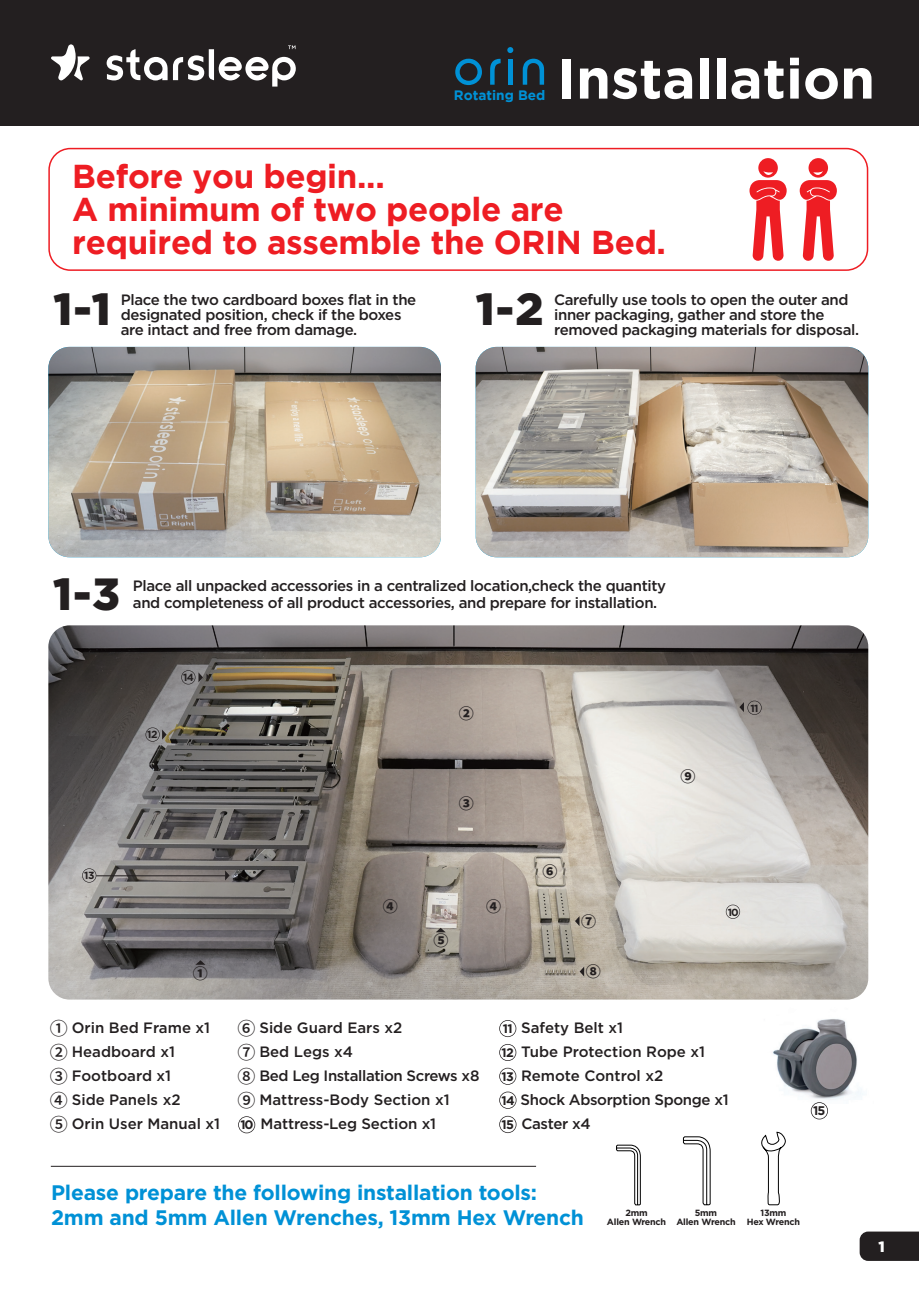
<style>
.page{position:relative;width:919px;height:1289px;background:#fff}
.page>*{position:absolute;margin:0;border:0;box-sizing:border-box;transform-origin:0 0}
.t1{font:700 56.1px "Gotham";color:#fff}
.t2{font:900 45px "Gotham";color:#231f20}
.t3{font:700 33px/33px "Gotham";letter-spacing:-.01em;color:#ee1d23}
.t4{font:700 21px/25.2px "Gotham";letter-spacing:-.01em;color:#0091d6}
.t5{font:500 15px/24px "Gotham";letter-spacing:-.025em;color:#231f20}
.t6{font:500 15px/24px "Gotham";color:#231f20}
.t7{font:800 15px "Source Han Sans CN";color:#231f20}
.t8{font:900 15px "Gotham";color:#fff}
.t9{font:700 13.65px "Gotham";color:#0091d6}
.t10{font:700 12.45px/23.9px "Gotham";letter-spacing:-.05em;color:#231f20}
.t11{font:700 10.35px "Gotham";letter-spacing:-.05em;color:#231f20}
.t12{font:700 9px/9px "Gotham";letter-spacing:-.025em;color:#231f20;text-align:center}
.s1{font-family:"Source Han Sans CN";font-size:18px}
</style>
<div class="page">
<div style="left:48px;top:148px;width:820px;height:123px;border:2px solid #ee1d23;border-radius:21px"></div>
<div style="left:0;top:0;width:918px;height:125px;background:#231f20"></div>
<svg style="left:455px;top:59px;width:27px;height:26px"></svg>
<svg style="left:490px;top:59px;width:10px;height:26px"></svg>
<hr style="left:508px;top:59px;width:4px;height:26px;background:#0091d6">
<svg style="left:507px;top:47px;width:6px;height:6px"></svg>
<svg style="left:522px;top:59px;width:22px;height:26px"></svg>
<svg style="left:107px;top:49px;width:60px;height:31px"></svg>
<svg style="left:51px;top:44px;width:39px;height:36px"></svg>
<svg style="left:173px;top:45px;width:123px;height:42px"></svg>
<img style="left:48px;top:625px;width:820px;height:374px">
<div style="left:859px;top:1231px;width:59px;height:29px;background:#231f20"></div>
<img style="left:48px;top:347px;width:393px;height:210px">
<img style="left:475px;top:347px;width:393px;height:210px">
<img style="left:773px;top:1019px;width:90px;height:81px">
<svg style="left:725px;top:904px;width:15px;height:14px"></svg>
<svg style="left:238px;top:1116px;width:17px;height:17px"></svg>
<svg style="left:499px;top:1091px;width:17px;height:17px"></svg>
<svg style="left:499px;top:1115px;width:17px;height:18px"></svg>
<svg style="left:810px;top:1102px;width:18px;height:17px"></svg>
<svg style="left:82px;top:868px;width:14px;height:14px"></svg>
<svg style="left:499px;top:1020px;width:17px;height:17px"></svg>
<svg style="left:499px;top:1044px;width:17px;height:16px"></svg>
<svg style="left:499px;top:1067px;width:17px;height:17px"></svg>
<svg style="left:575px;top:916px;width:4px;height:10px"></svg>
<svg style="left:579px;top:966px;width:5px;height:10px"></svg>
<svg style="left:739px;top:700px;width:22px;height:15px"></svg>
<svg style="left:435px;top:927px;width:10px;height:5px"></svg>
<svg style="left:195px;top:960px;width:10px;height:4px"></svg>
<svg style="left:145px;top:727px;width:21px;height:14px"></svg>
<svg style="left:181px;top:670px;width:28px;height:14px"></svg>
<svg style="left:225px;top:870px;width:4px;height:10px"></svg>
<hr style="left:51px;top:1165px;width:485px;height:1px;background:#231f20">
<svg style="left:682px;top:1136px;width:29px;height:69px"></svg>
<svg style="left:616px;top:1144px;width:25px;height:61px"></svg>
<svg style="left:761px;top:1131px;width:24px;height:74px"></svg>
<hr style="left:96px;top:875px;width:129px;height:1px;background:#231f20">
<svg style="left:749px;top:158px;width:37px;height:103px"></svg>
<svg style="left:799px;top:158px;width:37px;height:103px"></svg>
<p class="t9" style="left:454px;top:87px;width:93px">Rotating Bed</p>
<h1 class="t1" style="left:557px;top:46px;width:319px">Installation</h1>
<h3 class="t3" style="left:72px;top:158px;width:595px">Before you begin...<br>A minimum of two people are required to assemble the ORIN Bed.</h3>
<p class="t5" style="left:121px;top:292px;width:297px;line-height:15px">Place the two cardboard boxes flat in the designated position, check if the boxes are intact and free from damage.</p>
<h2 class="t2" style="left:54px;top:278px;width:59px">1-1</h2>
<h2 class="t2" style="left:476px;top:278px;width:69px">1-2</h2>
<p class="t5" style="left:554px;top:292px;width:306px;line-height:15px">Carefully use tools to open the outer and inner packaging, gather and store the removed packaging materials for disposal.</p>
<h2 class="t2" style="left:53px;top:563px;width:69px">1-3</h2>
<p class="t5" style="left:133px;top:577px;width:534px;line-height:16.5px">Place all unpacked accessories in a centralized location,check the quantity and completeness of all product accessories, and prepare for installation.</p>
<p class="t11" style="left:84px;top:868px;width:12px">13</p>
<p class="t11" style="left:147px;top:727px;width:12px">12</p>
<p class="t11" style="left:183px;top:670px;width:12px">14</p>
<p class="t7" style="left:459px;top:705px;width:16px">②</p>
<p class="t7" style="left:459px;top:794px;width:16px">③</p>
<p class="t7" style="left:542px;top:863px;width:16px">⑥</p>
<p class="t7" style="left:680px;top:768px;width:16px">⑨</p>
<p class="t11" style="left:750px;top:701px;width:10px">11</p>
<p class="t7" style="left:383px;top:897px;width:16px">④</p>
<p class="t7" style="left:486px;top:897px;width:16px">④</p>
<p class="t7" style="left:433px;top:932px;width:16px">⑤</p>
<p class="t11" style="left:727px;top:905px;width:12px">10</p>
<p class="t7" style="left:581px;top:913px;width:16px">⑦</p>
<p class="t7" style="left:585px;top:963px;width:16px">⑧</p>
<p class="t7" style="left:193px;top:965px;width:16px">①</p>
<p class="t6" style="left:50px;top:1015px;width:172px"><span class="s1">①</span> Orin Bed Frame x1<br><span class="s1">②</span> Headboard x1<br><span class="s1">③</span> Footboard x1<br><span class="s1">④</span> Side Panels x2<br><span class="s1">⑤</span> Orin User Manual x1</p>
<p class="t6" style="left:237px;top:1015px;width:166px"><span class="s1">⑥</span> Side Guard Ears x2</p>
<p class="t5" style="left:520px;top:1015px;width:209px">Safety Belt x1<br>Tube Protection Rope x1<br>Remote Control x2<br>Shock Absorption Sponge x1<br>Caster x4</p>
<p class="t10" style="left:501px;top:1016px;width:14px;text-align:justify">11<br>12<br>13</p>
<p class="t6" style="left:237px;top:1039px;width:117px"><span class="s1">⑦</span> Bed Legs x4</p>
<p class="t5" style="left:237px;top:1063px;width:244px"><span class="s1">⑧</span> Bed Leg Installation Screws x8</p>
<p class="t6" style="left:237px;top:1087px;width:214px"><span class="s1">⑨</span> Mattress-Body Section x1</p>
<p class="t5" style="left:260px;top:1111px;width:177px">Mattress-Leg Section x1</p>
<p class="t10" style="left:501px;top:1088px;width:15px;line-height:24.3px">14<br>15</p>
<p class="t10" style="left:812px;top:1098px;width:14px">15</p>
<p class="t10" style="left:240px;top:1112px;width:15px">10</p>
<h3 class="t4" style="left:51px;top:1179px;width:534px">Please prepare the following installation tools:<br>2mm and 5mm Allen Wrenches, 13mm Hex Wrench</h3>
<p class="t12" style="left:607px;top:1208px;width:61px">2mm<br>Allen Wrench</p>
<p class="t12" style="left:676px;top:1208px;width:61px">5mm<br>Allen Wrench</p>
<p class="t12" style="left:746px;top:1208px;width:55px">13mm<br>Hex Wrench</p>
<p class="t8" style="left:878px;top:1237px;width:8px">1</p>
</div>
